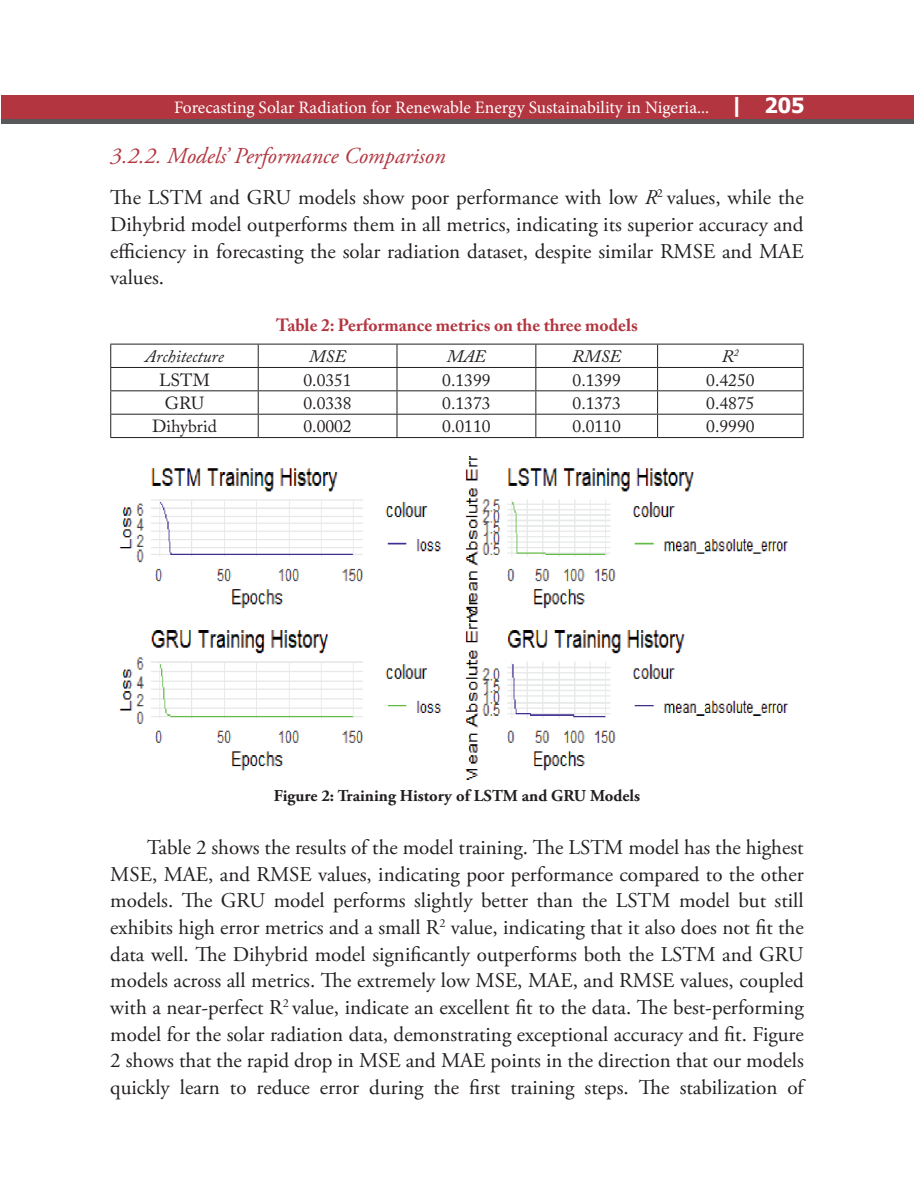
<style>
.page{position:relative;width:914px;height:1197px;background:#fff}
.page>*{position:absolute;margin:0;border:0;box-sizing:border-box;transform-origin:0 0}
.sub_head_2{font:italic 22.75px "Adobe Garamond Pro";color:#b33540}
.Body_text{font:21px/26.6px "Adobe Garamond Pro";color:#231f20;text-align:justify}
.Body_left{font:21px/26.6px "Adobe Garamond Pro";color:#231f20;text-align:justify}
.table_text{font:17.5px "Adobe Caslon Pro";color:#231f20}
.t1{font:17.5px "Minion Pro";color:#fff}
.table_head{font:700 17.5px "Adobe Caslon Pro";color:#b33540}
.table_text-2{font:italic 17.5px "Adobe Caslon Pro";color:#231f20}
.t2{font:700 16.62px "Adobe Garamond Pro";color:#231f20}
.s1{font-family:"Tahoma";font-weight:700;font-size:21px}
.s2{font-style:italic}
</style>
<div class="page">
<div style="left:2px;top:95px;width:912px;height:29px;background:#b33540"></div>
<div style="left:2px;top:119px;width:912px;height:5px;background:#57585a"></div>
<hr style="left:110px;top:344px;width:148px;height:1px;background:#231f20">
<hr style="left:258px;top:344px;width:139px;height:1px;background:#231f20">
<hr style="left:397px;top:344px;width:139px;height:1px;background:#231f20">
<hr style="left:536px;top:344px;width:121px;height:1px;background:#231f20">
<hr style="left:657px;top:344px;width:146px;height:1px;background:#231f20">
<hr style="left:110px;top:367px;width:148px;height:1px;background:#231f20">
<hr style="left:258px;top:367px;width:139px;height:1px;background:#231f20">
<hr style="left:397px;top:367px;width:139px;height:1px;background:#231f20">
<hr style="left:536px;top:367px;width:121px;height:1px;background:#231f20">
<hr style="left:657px;top:367px;width:146px;height:1px;background:#231f20">
<hr style="left:110px;top:390px;width:148px;height:1px;background:#231f20">
<hr style="left:258px;top:390px;width:139px;height:1px;background:#231f20">
<hr style="left:397px;top:390px;width:139px;height:1px;background:#231f20">
<hr style="left:536px;top:390px;width:121px;height:1px;background:#231f20">
<hr style="left:657px;top:390px;width:146px;height:1px;background:#231f20">
<hr style="left:110px;top:414px;width:148px;height:1px;background:#231f20">
<hr style="left:258px;top:414px;width:139px;height:1px;background:#231f20">
<hr style="left:397px;top:414px;width:139px;height:1px;background:#231f20">
<hr style="left:536px;top:414px;width:121px;height:1px;background:#231f20">
<hr style="left:657px;top:414px;width:146px;height:1px;background:#231f20">
<hr style="left:110px;top:437px;width:148px;height:1px;background:#231f20">
<hr style="left:258px;top:437px;width:139px;height:1px;background:#231f20">
<hr style="left:397px;top:437px;width:139px;height:1px;background:#231f20">
<hr style="left:536px;top:437px;width:121px;height:1px;background:#231f20">
<hr style="left:657px;top:437px;width:146px;height:1px;background:#231f20">
<svg style="left:110px;top:345px;width:1px;height:92px"></svg>
<svg style="left:258px;top:345px;width:1px;height:92px"></svg>
<svg style="left:396px;top:345px;width:1px;height:92px"></svg>
<svg style="left:535px;top:345px;width:1px;height:92px"></svg>
<svg style="left:657px;top:345px;width:1px;height:92px"></svg>
<svg style="left:802px;top:345px;width:1px;height:92px"></svg>
<img style="left:119px;top:457px;width:670px;height:323px">
<p class="t1" style="left:174px;top:96px;width:632px">Forecasting Solar Radiation for Renewable Energy Sustainability in Nigeria... <span class="s1">| 205</span></p>
<p class="sub_head_2" style="left:110px;top:143px;width:337px">3.2.2. Models’ Performance Comparison</p>
<p class="Body_left" style="left:110px;top:185px;width:695px">The LSTM and GRU models show poor performance with low <span class="s2">R</span><sup>2</sup> values, while the Dihybrid model outperforms them in all metrics, indicating its superior accuracy and efficiency in forecasting the solar radiation dataset, despite similar RMSE and MAE values.</p>
<p class="table_head" style="left:276px;top:315px;width:363px">Table 2: Performance metrics on the three models</p>
<p class="table_text-2" style="left:145px;top:346px;width:80px">Architecture</p>
<p class="table_text-2" style="left:309px;top:346px;width:38px">MSE</p>
<p class="table_text-2" style="left:447px;top:346px;width:40px">MAE</p>
<p class="table_text-2" style="left:572px;top:346px;width:51px">RMSE</p>
<p class="table_text-2" style="left:721px;top:346px;width:19px">R<sup>2</sup></p>
<p class="table_text" style="left:159px;top:369px;width:52px">LSTM</p>
<p class="table_text" style="left:303px;top:369px;width:50px">0.0351</p>
<p class="table_text" style="left:442px;top:369px;width:50px">0.1399</p>
<p class="table_text" style="left:572px;top:369px;width:50px">0.1399</p>
<p class="table_text" style="left:706px;top:369px;width:50px">0.4250</p>
<p class="table_text" style="left:165px;top:393px;width:41px">GRU</p>
<p class="table_text" style="left:303px;top:393px;width:50px">0.0338</p>
<p class="table_text" style="left:442px;top:393px;width:50px">0.1373</p>
<p class="table_text" style="left:572px;top:393px;width:50px">0.1373</p>
<p class="table_text" style="left:706px;top:393px;width:50px">0.4875</p>
<p class="table_text" style="left:152px;top:416px;width:66px">Dihybrid</p>
<p class="table_text" style="left:303px;top:416px;width:50px">0.0002</p>
<p class="table_text" style="left:442px;top:416px;width:50px">0.0110</p>
<p class="table_text" style="left:572px;top:416px;width:50px">0.0110</p>
<p class="table_text" style="left:706px;top:416px;width:50px">0.9990</p>
<p class="t2" style="left:274px;top:786px;width:367px">Figure 2: Training History of LSTM and GRU Models</p>
<p class="Body_text" style="left:110px;top:835px;width:695px;text-indent:37px">Table 2 shows the results of the model training. The LSTM model has the highest MSE, MAE, and RMSE values, indicating poor performance compared to the other models. The GRU model performs slightly better than the LSTM model but still exhibits high error metrics and a small R<sup>2</sup> value, indicating that it also does not fit the data well. The Dihybrid model significantly outperforms both the LSTM and GRU models across all metrics. The extremely low MSE, MAE, and RMSE values, coupled with a near-perfect R<sup>2</sup> value, indicate an excellent fit to the data. The best-performing model for the solar radiation data, demonstrating exceptional accuracy and fit. Figure 2 shows that the rapid drop in MSE and MAE points in the direction that our models quickly learn to reduce error during the first training steps. The stabilization of</p>
</div>
